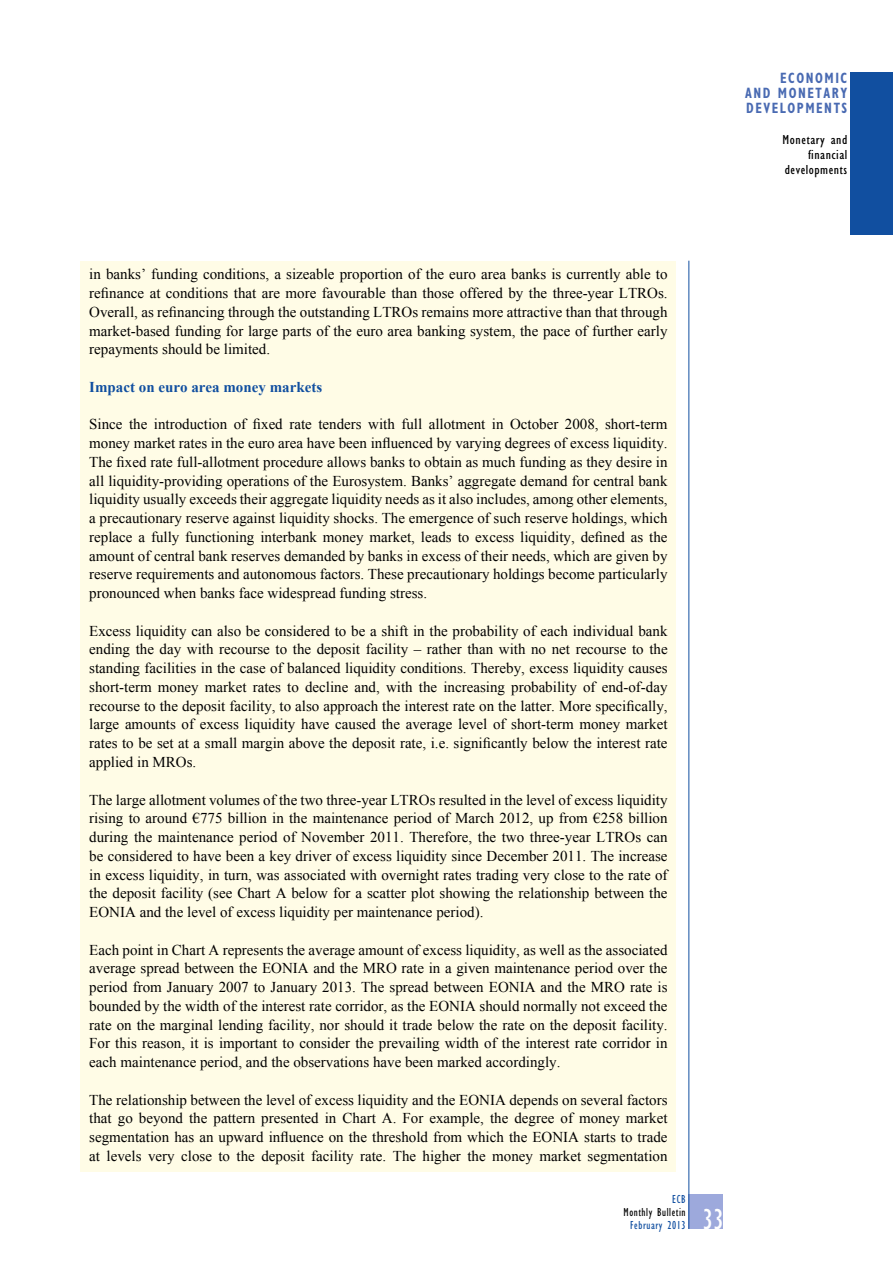
<style>
.page{position:relative;width:893px;height:1263px;background:#fff}
.page>*{position:absolute;margin:0;border:0;box-sizing:border-box;transform-origin:0 0}
.t1{font:condensed 30px "Gill Sans Myriad";color:#fff;scale:.95 1}
.t2{font:15px/18.8px "Times New Roman WGL";color:#000;text-align:justify}
.t3{font:700 condensed 15px/15px "Gill Sans Myriad";letter-spacing:.12em;color:#496ab2;text-align:justify;scale:.85 1}
.t4{font:700 15px "Times New Roman WGL";color:#114fa0}
.t5{font:condensed 13.5px/15px "Gill Sans Myriad";letter-spacing:.035em;color:#000;text-align:right;scale:1.1 1}
.t6{font:condensed 12px "Gill Sans Myriad";letter-spacing:.05em;color:#114fa0;scale:.95 1}
.t7{font:condensed 12px "Gill Sans Myriad";letter-spacing:.05em;color:#000;scale:.95 1}
</style>
<div class="page">
<div style="left:689px;top:1195px;width:34px;height:34px;background:#9da9dc"></div>
<div style="left:850px;top:72px;width:43px;height:163px;background:#114fa0"></div>
<hr style="left:689px;top:261px;width:1px;height:968px;background:#114fa0">
<div style="left:81px;top:261px;width:595px;height:910px;background:#fffce6"></div>
<p class="t3" style="left:745px;top:71px;width:121px;text-indent:35px">ECONOMIC AND MONETARY DEVELOPMENTS</p>
<p class="t5" style="left:783px;top:132px;width:60px">Monetary and financial developments</p>
<p class="t2" style="left:89px;top:265px;width:580px">in banks’ funding conditions, a sizeable proportion of the euro area banks is currently able to refinance at conditions that are more favourable than those offered by the three-year LTROs.<br>Overall, as refinancing through the outstanding LTROs remains more attractive than that through market-based funding for large parts of the euro area banking system, the pace of further early repayments should be limited.</p>
<p class="t4" style="left:89px;top:377px;width:234px">Impact on euro area money markets</p>
<p class="t2" style="left:89px;top:415px;width:580px">Since the introduction of fixed rate tenders with full allotment in October 2008, short-term money market rates in the euro area have been influenced by varying degrees of excess liquidity.<br>The fixed rate full-allotment procedure allows banks to obtain as much funding as they desire in all liquidity-providing operations of the Eurosystem. Banks’ aggregate demand for central bank liquidity usually exceeds their aggregate liquidity needs as it also includes, among other elements, a precautionary reserve against liquidity shocks. The emergence of such reserve holdings, which replace a fully functioning interbank money market, leads to excess liquidity, defined as the amount of central bank reserves demanded by banks in excess of their needs, which are given by reserve requirements and autonomous factors. These precautionary holdings become particularly pronounced when banks face widespread funding stress.</p>
<p class="t2" style="left:89px;top:621px;width:580px">Excess liquidity can also be considered to be a shift in the probability of each individual bank ending the day with recourse to the deposit facility – rather than with no net recourse to the standing facilities in the case of balanced liquidity conditions. Thereby, excess liquidity causes short-term money market rates to decline and, with the increasing probability of end-of-day recourse to the deposit facility, to also approach the interest rate on the latter. More specifically, large amounts of excess liquidity have caused the average level of short-term money market rates to be set at a small margin above the deposit rate, i.e. significantly below the interest rate applied in MROs.</p>
<p class="t2" style="left:89px;top:790px;width:580px">The large allotment volumes of the two three-year LTROs resulted in the level of excess liquidity rising to around €775 billion in the maintenance period of March 2012, up from €258 billion during the maintenance period of November 2011. Therefore, the two three-year LTROs can be considered to have been a key driver of excess liquidity since December 2011. The increase in excess liquidity, in turn, was associated with overnight rates trading very close to the rate of the deposit facility (see Chart A below for a scatter plot showing the relationship between the EONIA and the level of excess liquidity per maintenance period).</p>
<p class="t2" style="left:89px;top:940px;width:580px">Each point in Chart A represents the average amount of excess liquidity, as well as the associated average spread between the EONIA and the MRO rate in a given maintenance period over the period from January 2007 to January 2013. The spread between EONIA and the MRO rate is bounded by the width of the interest rate corridor, as the EONIA should normally not exceed the rate on the marginal lending facility, nor should it trade below the rate on the deposit facility.<br>For this reason, it is important to consider the prevailing width of the interest rate corridor in each maintenance period, and the observations have been marked accordingly.</p>
<p class="t2" style="left:89px;top:1090px;width:580px">The relationship between the level of excess liquidity and the EONIA depends on several factors that go beyond the pattern presented in Chart A. For example, the degree of money market segmentation has an upward influence on the threshold from which the EONIA starts to trade at levels very close to the deposit facility rate. The higher the money market segmentation</p>
<p class="t6" style="left:672px;top:1192px;width:16px">ECB</p>
<p class="t7" style="left:624px;top:1205px;width:67px">Monthly Bulletin</p>
<p class="t6" style="left:630px;top:1218px;width:60px">February 2013</p>
<h1 class="t1" style="left:703px;top:1201px;width:23px">33</h1>
</div>
